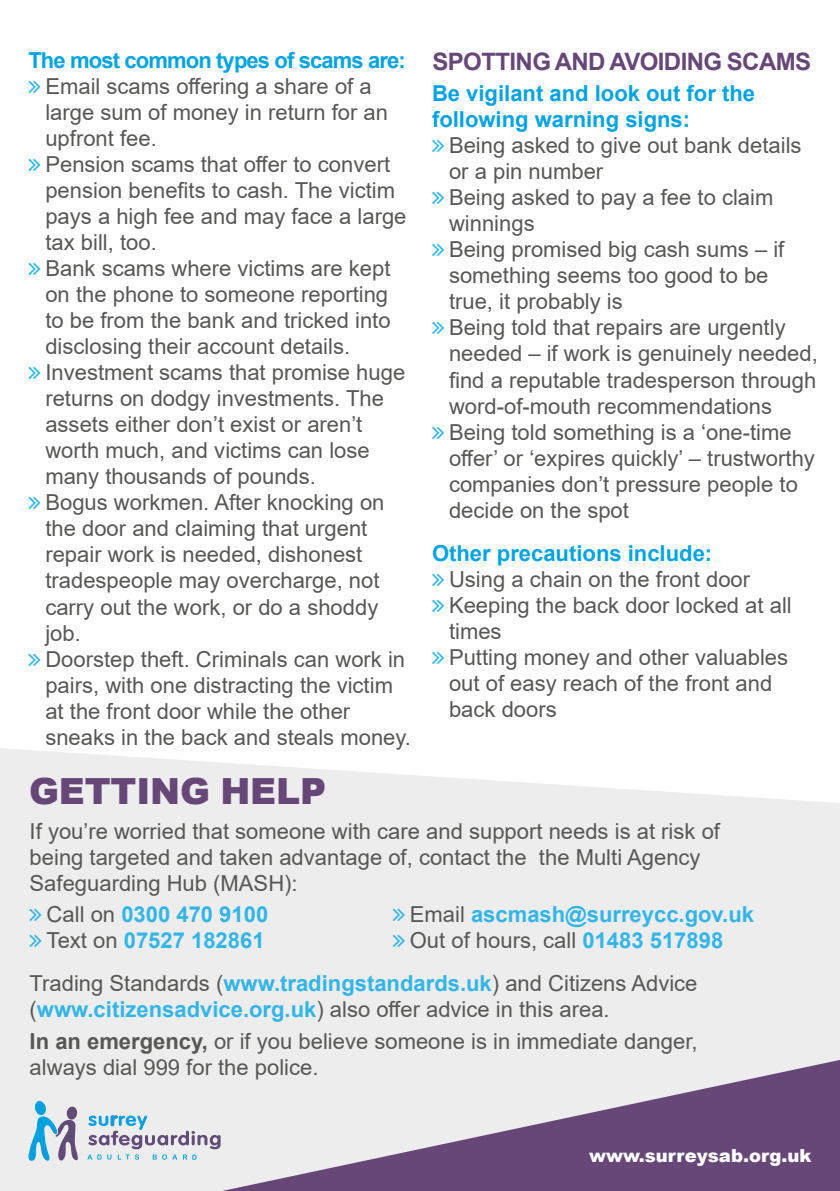
<style>
.page{position:relative;width:840px;height:1191px;background:#fff}
.page>*{position:absolute;margin:0;border:0;box-sizing:border-box;transform-origin:0 0}
.t1{font:900 36px "Arial";letter-spacing:-.005em;color:#664778}
.t2{font:700 24px "Arial";letter-spacing:-.025em;color:#664778}
.t3{font:22px/26px "Arial";color:#575756}
.t4{font:700 22px/26px "Arial";color:#33b5e6}
.t5{font:700 22px/26px "Arial";color:#00a3e0}
.t6{font:700 22px "Arial";letter-spacing:-.04em;color:#00a3e0}
.t7{font:900 18px "Arial";color:#fff}
.s1{font-weight:400;color:#575756}
.s2{font-weight:700;color:#33b5e6}
.s3{font-weight:700}
</style>
<div class="page">
<svg style="left:0;top:748px;width:839px;height:443px;background:#eee"></svg>
<svg style="left:28px;top:1100px;width:52px;height:60px;background:#a1bfd4"></svg>
<svg style="left:87px;top:1115px;width:133px;height:44px;background:#c6cfda"></svg>
<svg style="left:222px;top:1060px;width:617px;height:131px;background:#a99ab2"></svg>
<svg style="left:30px;top:909px;width:12px;height:12px"></svg>
<svg style="left:30px;top:935px;width:12px;height:12px"></svg>
<svg style="left:393px;top:909px;width:11px;height:12px"></svg>
<svg style="left:393px;top:935px;width:11px;height:12px"></svg>
<p class="t6" style="left:28px;top:45px;width:379px">The most common types of scams are:</p>
<p class="t3" style="left:45px;top:73px;width:367px">Email scams offering a share of a large sum of money in return for an upfront fee.<br>Pension scams that offer to convert pension benefits to cash. The victim pays a high fee and may face a large tax bill, too.<br>Bank scams where victims are kept on the phone to someone reporting to be from the bank and tricked into disclosing their account details.<br>Investment scams that promise huge returns on dodgy investments. The assets either don’t exist or aren’t worth much, and victims can lose many thousands of pounds.<br>Bogus workmen. After knocking on the door and claiming that urgent repair work is needed, dishonest tradespeople may overcharge, not carry out the work, or do a shoddy job.<br>Doorstep theft. Criminals can work in pairs, with one distracting the victim at the front door while the other sneaks in the back and steals money.</p>
<h1 class="t1" style="left:29px;top:765px;width:298px">GETTING HELP</h1>
<p class="t2" style="left:432px;top:44px;width:380px">SPOTTING AND AVOIDING SCAMS</p>
<p class="t5" style="left:432px;top:81px;width:324px">Be vigilant and look out for the following warning signs:</p>
<p class="t3" style="left:449px;top:132px;width:370px">Being asked to give out bank details or a pin number<br>Being asked to pay a fee to claim winnings<br>Being promised big cash sums – if something seems too good to be true, it probably is<br>Being told that repairs are urgently needed – if work is genuinely needed, find a reputable tradesperson through word-of-mouth recommendations<br>Being told something is a ‘one-time offer’ or ‘expires quickly’ – trustworthy companies don’t pressure people to decide on the spot</p>
<p class="t5" style="left:432px;top:540px;width:281px">Other precautions include:</p>
<p class="t3" style="left:449px;top:566px;width:344px">Using a chain on the front door<br>Keeping the back door locked at all times<br>Putting money and other valuables out of easy reach of the front and back doors</p>
<p class="t3" style="left:30px;top:817px;width:691px">If you’re worried that someone with care and support needs is at risk of being targeted and taken advantage of, contact the the Multi Agency<br>Safeguarding Hub (MASH):</p>
<p class="t4" style="left:47px;top:902px;width:223px"><span class="s1">Call on</span> 0300 470 9100<br><span class="s1">Text on</span> 07527 182861</p>
<p class="t4" style="left:409px;top:902px;width:345px"><span class="s1">Email</span> ascmash@surreycc.gov.uk<br><span class="s1">Out of hours, call</span> 01483 517898</p>
<p class="t3" style="left:30px;top:970px;width:669px">Trading Standards (<span class="s2">www.tradingstandards.uk</span>) and Citizens Advice (<span class="s2">www.citizensadvice.org.uk</span>) also offer advice in this area.</p>
<p class="t3" style="left:30px;top:1027px;width:669px"><span class="s3">In an emergency,</span> or if you believe someone is in immediate danger, always dial 999 for the police.</p>
<p class="t7" style="left:589px;top:1142px;width:224px">www.surreysab.org.uk</p>
</div>
